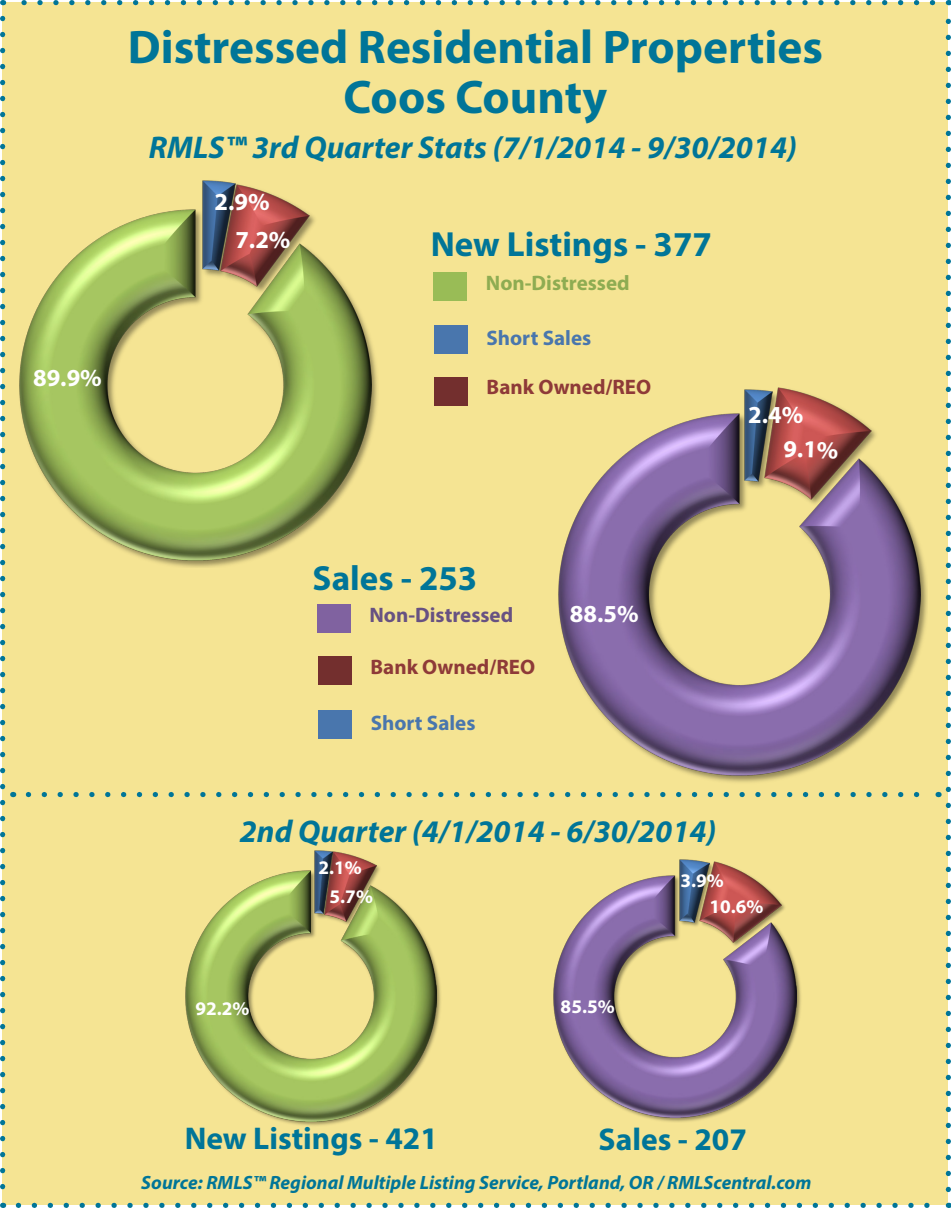
<style>
.page{position:relative;width:951px;height:1208px;background:#fff}
.page>*{position:absolute;margin:0;border:0;box-sizing:border-box;transform-origin:0 0}
.t1{font:700 47.25px "Myriad Pro";color:#007598}
.t2{font:700 35px "Myriad Pro";color:#007598}
.t3{font:italic 700 31.5px "Myriad Pro";color:#007598}
.t4{font:700 31.5px "Myriad Pro";color:#007598}
.t5{font:700 24.5px "Myriad Pro";color:#fff}
.t6{font:700 21px "Myriad Pro";color:#8e3a38}
.t7{font:700 21px "Myriad Pro";color:#4976ad}
.t8{font:700 21px "Myriad Pro";color:#8eac52}
.t9{font:700 21px "Myriad Pro";color:#675182}
.t10{font:italic 700 19.25px "Myriad Pro";color:#007598}
.t11{font:700 19.25px "Myriad Pro";color:#fff}
</style>
<div class="page">
<div style="left:3px;top:3px;width:945px;height:1202px;background:#f5e493"></div>
<svg style="left:18px;top:1202px;width:912px;height:5px"></svg>
<svg style="left:945px;top:18px;width:5px;height:1171px"></svg>
<svg style="left:10px;top:0;width:922px;height:5px"></svg>
<svg style="left:0;top:18px;width:5px;height:1189px"></svg>
<svg style="left:558px;top:387px;width:369px;height:395px"></svg>
<svg style="left:19px;top:180px;width:359px;height:387px"></svg>
<svg style="left:553px;top:859px;width:248px;height:263px"></svg>
<svg style="left:185px;top:850px;width:256px;height:276px"></svg>
<div style="left:434px;top:325px;width:33px;height:28px;background:#4976ad"></div>
<div style="left:434px;top:377px;width:33px;height:29px;background:#732f2e"></div>
<div style="left:433px;top:272px;width:34px;height:29px;background:#99bc56"></div>
<div style="left:318px;top:710px;width:34px;height:28px;background:#4976ad"></div>
<div style="left:318px;top:656px;width:33px;height:28px;background:#732f2e"></div>
<div style="left:317px;top:604px;width:33px;height:28px;background:#8062a0"></div>
<svg style="left:28px;top:792px;width:892px;height:5px"></svg>
<p class="t5" style="left:33px;top:362px;width:70px">89.9%</p>
<p class="t1" style="left:128px;top:16px;width:696px">Distressed Residential Properties</p>
<p class="t1" style="left:343px;top:67px;width:265px">Coos County</p>
<p class="t3" style="left:149px;top:127px;width:649px">RMLS™ 3rd Quarter Stats (7/1/2014 - 9/30/2014)</p>
<p class="t5" style="left:214px;top:185px;width:57px">2.9%</p>
<p class="t5" style="left:235px;top:224px;width:57px">7.2%</p>
<p class="t2" style="left:430px;top:221px;width:282px">New Listings - 377</p>
<p class="t8" style="left:486px;top:269px;width:145px">Non-Distressed</p>
<p class="t7" style="left:486px;top:324px;width:106px">Short Sales</p>
<p class="t6" style="left:486px;top:373px;width:166px">Bank Owned/REO</p>
<p class="t5" style="left:748px;top:398px;width:57px">2.4%</p>
<p class="t5" style="left:783px;top:432px;width:57px;rotate:2deg">9.1%</p>
<p class="t2" style="left:312px;top:555px;width:166px">Sales - 253</p>
<p class="t9" style="left:369px;top:601px;width:145px">Non-Distressed</p>
<p class="t6" style="left:370px;top:653px;width:166px">Bank Owned/REO</p>
<p class="t7" style="left:371px;top:709px;width:106px">Short Sales</p>
<p class="t5" style="left:570px;top:598px;width:70px">88.5%</p>
<p class="t3" style="left:240px;top:811px;width:478px">2nd Quarter (4/1/2014 - 6/30/2014)</p>
<p class="t11" style="left:195px;top:996px;width:55px">92.2%</p>
<p class="t11" style="left:318px;top:855px;width:45px">2.1%</p>
<p class="t11" style="left:329px;top:883px;width:45px">5.7%</p>
<p class="t11" style="left:560px;top:994px;width:55px">85.5%</p>
<p class="t11" style="left:680px;top:867px;width:45px">3.9%</p>
<p class="t11" style="left:709px;top:894px;width:55px">10.6%</p>
<p class="t4" style="left:185px;top:1117px;width:254px">New Listings - 421</p>
<p class="t4" style="left:598px;top:1118px;width:150px">Sales - 207</p>
<p class="t10" style="left:141px;top:1170px;width:671px">Source: RMLS™ Regional Multiple Listing Service, Portland, OR / RMLScentral.com</p>
</div>
